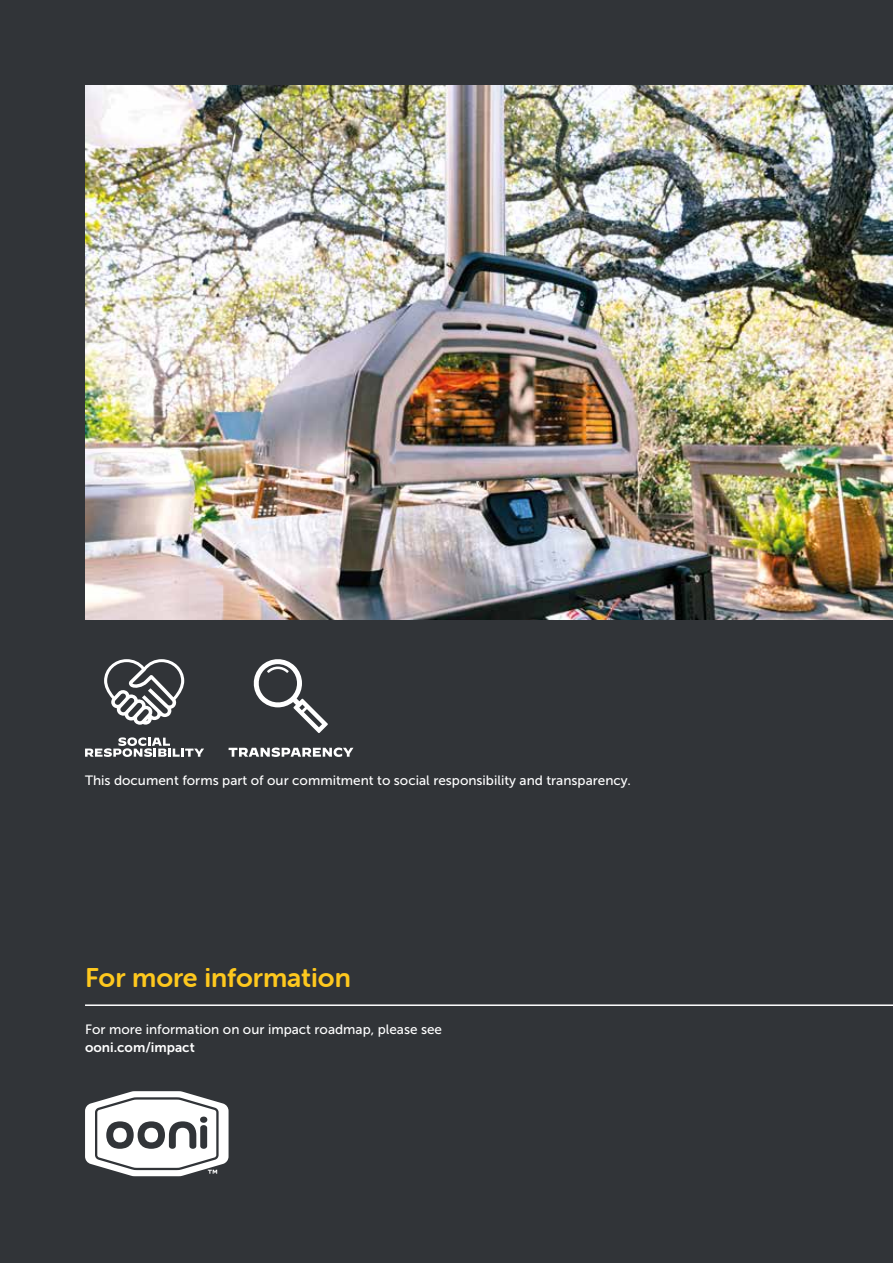
<style>
.page{position:relative;width:893px;height:1263px;background:#313438}
.page>*{position:absolute;margin:0;border:0;box-sizing:border-box;transform-origin:0 0}
.t1{font:27px "Museo Sans Rounded 700";color:#fec81e}
.t2{font:13.5px "Museo Sans 500";color:#fff}
.t3{font:13.5px "Museo Sans 700";color:#fff}
</style>
<div class="page">
<hr style="left:85px;top:1004px;width:808px;height:2px;background:#fff">
<svg style="left:104px;top:659px;width:80px;height:66px"></svg>
<svg style="left:85px;top:737px;width:119px;height:20px"></svg>
<svg style="left:251px;top:657px;width:77px;height:76px"></svg>
<svg style="left:229px;top:747px;width:124px;height:10px"></svg>
<img style="left:85px;top:85px;width:808px;height:534px">
<svg style="left:85px;top:1091px;width:144px;height:85px"></svg>
<p class="t2" style="left:85px;top:773px;width:547px">This document forms part of our commitment to social responsibility and transparency.</p>
<h1 class="t1" style="left:85px;top:962px;width:267px">For more information</h1>
<p class="t2" style="left:85px;top:1022px;width:359px">For more information on our impact roadmap, please see</p>
<p class="t3" style="left:85px;top:1040px;width:111px">ooni.com/impact</p>
</div>
